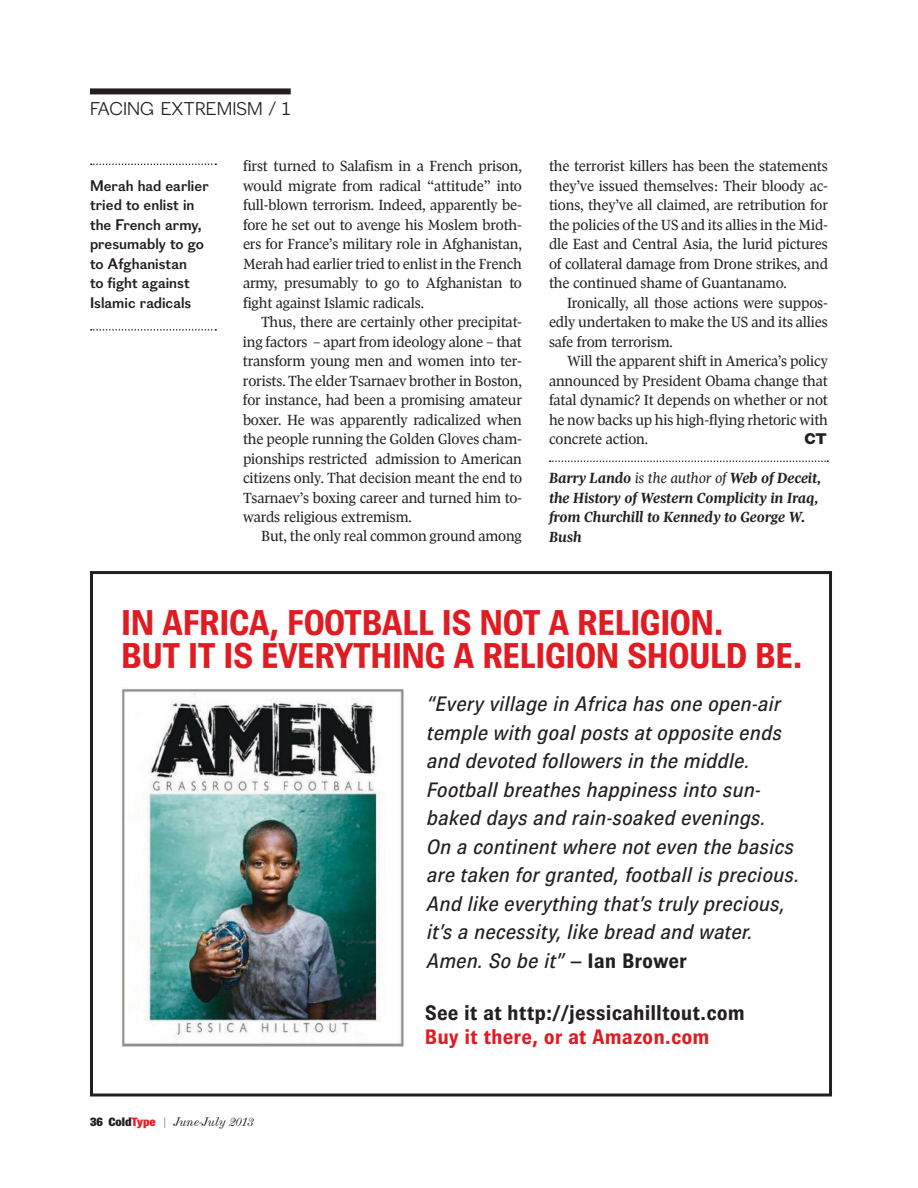
<style>
.page{position:relative;width:918px;height:1188px;background:#fff}
.page>*{position:absolute;margin:0;border:0;box-sizing:border-box;transform-origin:0 0}
.t1{font:700 36px/33px "Brown";letter-spacing:-.03em;color:#e11b22}
.t2{font:italic 21px/28.5px "Brown";color:#231f20}
.t3{font:700 21px "Brown";color:#231f20}
.t4{font:700 21px "Brown";color:#e11b22}
.t5{font:18px "Figgins Sans";color:#231f20}
.t6{font:15px/19.5px "Pratt Pro";letter-spacing:-.01em;color:#231f20;text-align:justify}
.t7{font:italic 700 15px/19.5px "Pratt Pro";letter-spacing:-.01em;color:#231f20}
.t8{font:700 15px/19.5px "Figgins Sans";color:#231f20}
.t9{font:800 15px "Figgins Sans";color:#231f20}
.t10{font:italic 12px "Scotch Modern";color:#231f20}
.s1{font-weight:400}
.s2{font-style:normal}
.s3{font-weight:700;font-style:normal}
.s4{font-family:"Brown";font-weight:800;font-style:normal}
.s5{font-family:"Brown";font-weight:800;font-style:normal;color:#ed1c24}
</style>
<div class="page">
<div style="left:90px;top:88px;width:201px;height:6px;background:#231f20"></div>
<svg style="left:91px;top:164px;width:125px;height:1px"></svg>
<svg style="left:91px;top:329px;width:125px;height:2px"></svg>
<svg style="left:550px;top:460px;width:278px;height:2px"></svg>
<div style="left:90px;top:571px;width:742px;height:525px;border:3px solid #231f20"></div>
<img style="left:120px;top:687px;width:284px;height:360px">
<p class="t5" style="left:90px;top:99px;width:202px">FACI NG EXTREMISM / 1</p>
<p class="t8" style="left:90px;top:176px;width:120px">Merah had earlier tried to enlist in the French army, presumably to go to Afghanistan<br>to fight against<br>Islamic radicals</p>
<p class="t6" style="left:243px;top:157px;width:281px">first turned to Salafism in a French prison, would migrate from radical “attitude” into full-blown terrorism. Indeed, apparently be&shy;fore he set out to avenge his Moslem broth&shy;ers for France’s military role in Afghanistan, Merah had earlier tried to enlist in the French army, presumably to go to Afghanistan to fight against Islamic radicals.</p>
<p class="t6" style="left:243px;top:313px;width:281px;text-indent:18px">Thus, there are certainly other precipitat&shy;ing factors – apart from ideology alone – that transform young men and women into ter&shy;rorists. The elder Tsarnaev brother in Boston, for instance, had been a promising amateur boxer. He was apparently radicalized when the people running the Golden Gloves cham&shy;pionships restricted admission to American citizens only. That decision meant the end to Tsarnaev’s boxing career and turned him to&shy;wards religious extremism.</p>
<p class="t6" style="left:261px;top:527px;width:262px">But, the only real common ground among</p>
<p class="t6" style="left:549px;top:157px;width:281px">the terrorist killers has been the statements they’ve issued themselves: Their bloody ac&shy;tions, they’ve all claimed, are retribution for the policies of the US and its allies in the Mid&shy;dle East and Central Asia, the lurid pictures of collateral damage from Drone strikes, and the continued shame of Guantanamo.</p>
<p class="t6" style="left:549px;top:293px;width:280px;text-indent:18px">Ironically, all those actions were suppos&shy;edly undertaken to make the US and its allies safe from terrorism.</p>
<p class="t6" style="left:549px;top:352px;width:281px;text-indent:18px">Will the apparent shift in America’s policy announced by President Obama change that fatal dynamic? It depends on whether or not he now backs up his high-flying rhetoric with concrete action.</p>
<p class="t9" style="left:805px;top:429px;width:12px">CT</p>
<p class="t7" style="left:549px;top:469px;width:274px">Barry Lando <span class="s1">is the author of</span> Web of Deceit, the History of Western Complicity in Iraq, from Churchill to Kennedy to George W.<br>Bush</p>
<h1 class="t1" style="left:121px;top:606px;width:684px;text-indent:321px">is not a religion.<br>But it is everything a religion should be.</h1>
<h1 class="t1" style="left:121px;top:606px;width:259px">In Africa, football</h1>
<p class="t2" style="left:427px;top:690px;width:374px">“Every village in Africa has one open-air temple with goal posts at opposite ends and devoted followers in the middle.<br>Football breathes happiness into sun&shy;baked days and rain-soaked evenings.<br>On a continent where not even the basics are taken for granted, football is precious.<br>And like everything that’s truly precious, it’s a necessity, like bread and water.<br>Amen. So be it” <span class="s2">–</span> <span class="s3">Ian Brower</span></p>
<p class="t10" style="left:90px;top:1114px;width:165px"><span class="s4">36 Cold</span><span class="s5">Type</span> <span class="s2">|</span> June-July 2013</p>
<h2 class="t3" style="left:425px;top:1001px;width:321px">See it at http://jessicahilltout.com</h2>
<h2 class="t4" style="left:425px;top:1025px;width:286px">Buy it there, or at Amazon.com</h2>
</div>
